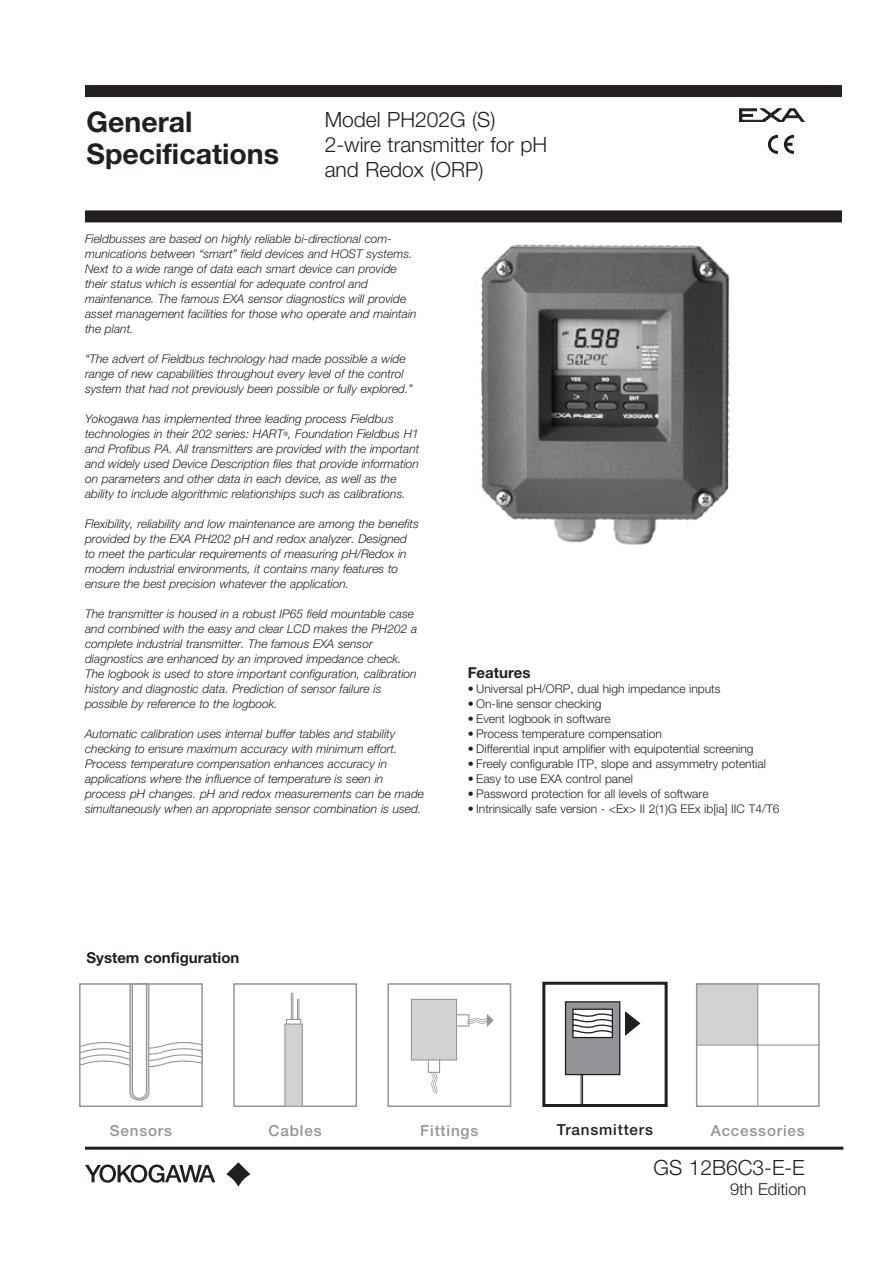
<style>
.page{position:relative;width:893px;height:1263px;background:#fff}
.page>*{position:absolute;margin:0;border:0;box-sizing:border-box;transform-origin:0 0}
.t1{font:700 28.5px/31.5px "Helvetica Neue";color:#231f20}
.t2{font:300 21px/25.2px "Helvetica Neue";color:#231f20}
.t3{font:300 16.5px "Helvetica Neue";color:#231f20}
.t4{font:500 15.3px "Helvetica Neue";letter-spacing:.055em;color:#231f20}
.t5{font:500 15.3px "Helvetica Neue";color:#231f20}
.t6{font:500 15.3px "Helvetica Neue";letter-spacing:.055em;color:#939598}
.t7{font:700 15px "Helvetica Neue";color:#231f20}
.t8{font:italic 300 12px/15px "Helvetica Neue";color:#231f20}
.t9{font:300 12px "Helvetica Neue";color:#231f20}
</style>
<div class="page">
<svg style="left:85px;top:1164px;width:130px;height:19px"></svg>
<svg style="left:226px;top:1162px;width:24px;height:25px"></svg>
<div style="left:85px;top:85px;width:757px;height:12px;background:#231f20"></div>
<div style="left:85px;top:210px;width:757px;height:12px;background:#231f20"></div>
<svg style="left:82px;top:986px;width:118px;height:115px"></svg>
<div style="left:79px;top:983px;width:124px;height:124px;border:2px solid #939598"></div>
<hr style="left:297px;top:999px;width:1px;height:46px;background:#939598">
<hr style="left:299px;top:999px;width:1px;height:46px;background:#939598">
<hr style="left:291px;top:993px;width:1px;height:52px;background:#939598">
<hr style="left:292px;top:993px;width:1px;height:52px;background:#939598">
<div style="left:233px;top:983px;width:124px;height:124px;border:2px solid #939598"></div>
<div style="left:286px;top:1019px;width:15px;height:86px;background:#fff"></div>
<div style="left:286px;top:1019px;width:15px;height:86px;border:1px solid #939598"></div>
<div style="left:285px;top:1024px;width:17px;height:82px;background:#d1d2d4"></div>
<div style="left:284px;top:1023px;width:19px;height:84px;border:1px solid #939598"></div>
<div style="left:387px;top:983px;width:124px;height:124px;border:2px solid #939598"></div>
<div style="left:428px;top:1048px;width:12px;height:25px;border:1px solid #939598"></div>
<div style="left:445px;top:1014px;width:24px;height:12px;border:1px solid #939598"></div>
<div style="left:411px;top:999px;width:46px;height:61px;background:#d1d2d4"></div>
<div style="left:411px;top:999px;width:46px;height:61px;border:1px solid #939598"></div>
<div style="left:696px;top:983px;width:62px;height:62px;background:#d1d2d4"></div>
<div style="left:696px;top:983px;width:124px;height:124px;border:2px solid #939598"></div>
<hr style="left:757px;top:983px;width:1px;height:124px;background:#939598">
<hr style="left:696px;top:1044px;width:123px;height:2px;background:#939598">
<svg style="left:466px;top:1014px;width:28px;height:13px"></svg>
<svg style="left:430px;top:1072px;width:9px;height:22px"></svg>
<hr style="left:85px;top:1147px;width:758px;height:3px;background:#231f20">
<img style="left:481px;top:244px;width:249px;height:301px">
<svg style="left:542px;top:982px;width:126px;height:125px"></svg>
<svg style="left:739px;top:109px;width:65px;height:13px"></svg>
<svg style="left:768px;top:134px;width:26px;height:20px"></svg>
<h1 class="t1" style="left:87px;top:106px;width:194px">General<br>Specifications</h1>
<h2 class="t2" style="left:325px;top:106px;width:224px">Model PH202G (S)<br>2-wire transmitter for pH and Redox (ORP)</h2>
<p class="t8" style="left:85px;top:231px;width:333px">Fieldbusses are based on highly reliable bi-directional com&shy;munications between “smart” field devices and HOST systems.<br>Next to a wide range of data each smart device can provide their status which is essential for adequate control and maintenance. The famous EXA sensor diagnostics will provide asset management facilities for those who operate and maintain the plant.</p>
<p class="t8" style="left:85px;top:351px;width:329px">“The advert of Fieldbus technology had made possible a wide range of new capabilities throughout every level of the control system that had not previously been possible or fully explored.”</p>
<p class="t8" style="left:85px;top:411px;width:336px">Yokogawa has implemented three leading process Fieldbus technologies in their 202 series: HART<sup>®</sup>, Foundation Fieldbus H1 and Profibus PA. All transmitters are provided with the important and widely used Device Description files that provide information on parameters and other data in each device, as well as the ability to include algorithmic relationships such as calibrations.</p>
<p class="t8" style="left:85px;top:516px;width:335px">Flexibility, reliability and low maintenance are among the benefits provided by the EXA PH202 pH and redox analyzer. Designed to meet the particular requirements of measuring pH/Redox in modern industrial environments, it contains many features to ensure the best precision whatever the application.</p>
<p class="t8" style="left:85px;top:606px;width:334px">The transmitter is housed in a robust IP65 field mountable case and combined with the easy and clear LCD makes the PH202 a complete industrial transmitter. The famous EXA sensor diagnostics are enhanced by an improved impedance check.<br>The logbook is used to store important configuration, calibration history and diagnostic data. Prediction of sensor failure is possible by reference to the logbook.</p>
<p class="t8" style="left:85px;top:726px;width:341px">Automatic calibration uses internal buffer tables and stability checking to ensure maximum accuracy with minimum effort.<br>Process temperature compensation enhances accuracy in applications where the influence of temperature is seen in process pH changes. pH and redox measurements can be made simultaneously when an appropriate sensor combination is used.</p>
<p class="t7" style="left:468px;top:664px;width:64px">Features</p>
<p class="t9" style="left:468px;top:682px;width:254px">• Universal pH/ORP, dual high impedance inputs</p>
<p class="t9" style="left:468px;top:697px;width:135px">• On-line sensor checking</p>
<p class="t9" style="left:468px;top:712px;width:145px">• Event logbook in software</p>
<p class="t9" style="left:468px;top:727px;width:196px">• Process temperature compensation</p>
<p class="t9" style="left:468px;top:742px;width:287px">• Differential input amplifier with equipotential screening</p>
<p class="t9" style="left:468px;top:757px;width:300px">• Freely configurable ITP, slope and assymmetry potential</p>
<p class="t9" style="left:468px;top:772px;width:167px">• Easy to use EXA control panel</p>
<p class="t9" style="left:468px;top:787px;width:242px">• Password protection for all levels of software</p>
<p class="t9" style="left:468px;top:802px;width:313px">• Intrinsically safe version - &lt;Ex&gt; II 2(1)G EEx ib[ia] IIC T4/T6</p>
<p class="t7" style="left:87px;top:949px;width:154px">System configuration</p>
<p class="t4" style="left:111px;top:1120px;width:64px">Sensors</p>
<p class="t4" style="left:270px;top:1120px;width:54px">Cables</p>
<p class="t4" style="left:422px;top:1120px;width:60px">Fittings</p>
<p class="t4" style="left:557px;top:1120px;width:98px">Transmitters</p>
<p class="t5" style="left:719px;top:1120px;width:87px">Accessories</p>
<p class="t6" style="left:711px;top:1121px;width:73px">Accessor</p>
<h2 class="t2" style="left:653px;top:1154px;width:153px">GS 12B6C3-E-E</h2>
<h3 class="t3" style="left:730px;top:1178px;width:78px">9th Edition</h3>
</div>
